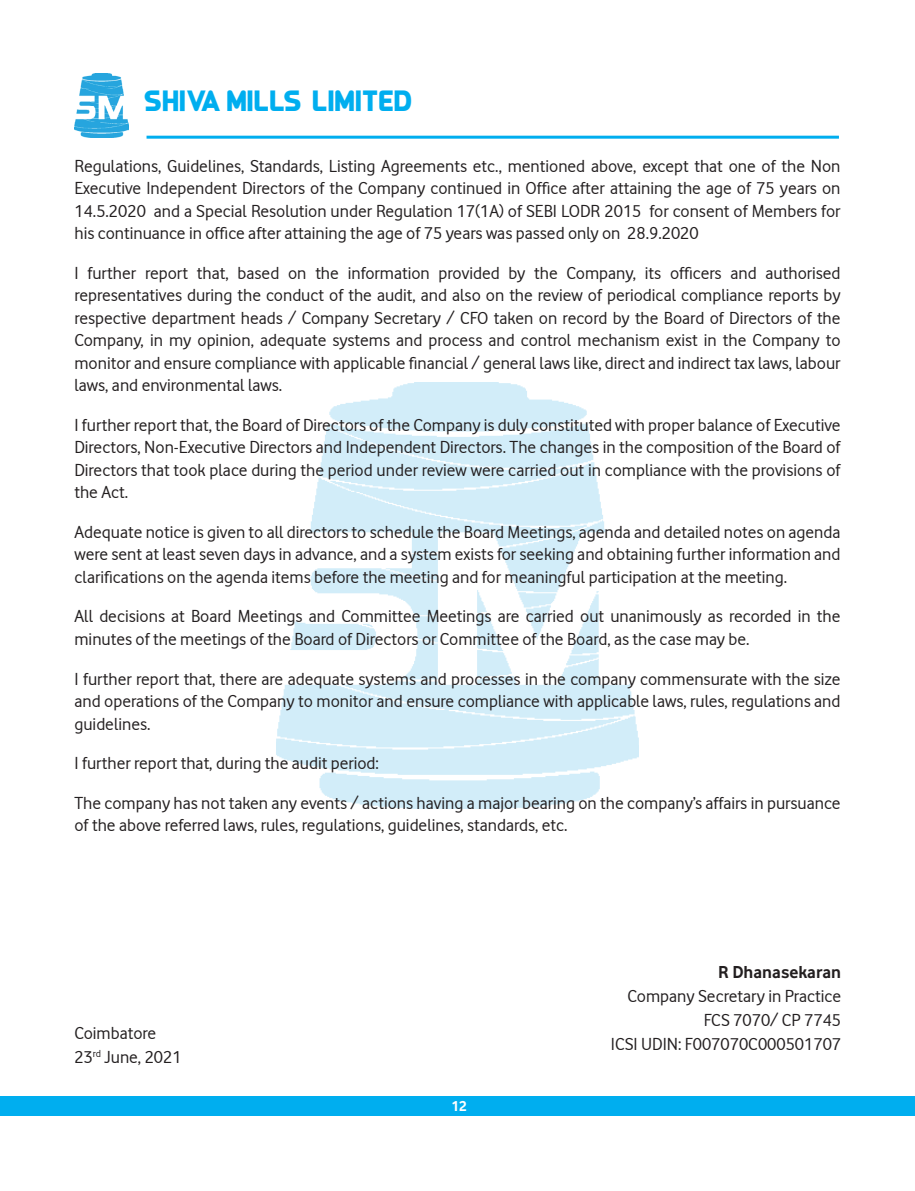
<style>
.page{position:relative;width:915px;height:1191px;background:#fff}
.page>*{position:absolute;margin:0;border:0;box-sizing:border-box;transform-origin:0 0}
.t1{font:30px "Queenof Camelot 2.0";color:#00aeef}
.t2{font:18px/22.5px "Vodafone Rg";color:#231f20;text-align:justify}
.t3{font:700 18px "Vodafone Rg";color:#231f20}
.t4{font:700 15px "Vodafone Rg";color:#fff}
</style>
<div class="page">
<hr style="left:146px;top:136px;width:692px;height:3px;background:#00aeef">
<div style="left:1px;top:1096px;width:913px;height:19px;background:#00aeef"></div>
<svg style="left:914px;top:1096px;width:1px;height:19px"></svg>
<img style="left:74px;top:73px;width:55px;height:64px">
<img style="left:276px;top:383px;width:362px;height:425px">
<h1 class="t1" style="left:145px;top:82px;width:270px">SHIVA MILLS LIMITED</h1>
<p class="t2" style="left:74px;top:154px;width:767px">Regulations, Guidelines, Standards, Listing Agreements etc., mentioned above, except that one of the Non Executive Independent Directors of the Company continued in Office after attaining the age of 75 years on 14.5.2020 and a Special Resolution under Regulation 17(1A) of SEBI LODR 2015 for consent of Members for his continuance in office after attaining the age of 75 years was passed only on 28.9.2020</p>
<p class="t2" style="left:74px;top:261px;width:767px">I further report that, based on the information provided by the Company, its officers and authorised representatives during the conduct of the audit, and also on the review of periodical compliance reports by respective department heads / Company Secretary / CFO taken on record by the Board of Directors of the Company, in my opinion, adequate systems and process and control mechanism exist in the Company to monitor and ensure compliance with applicable financial / general laws like, direct and indirect tax laws, labour laws, and environmental laws.</p>
<p class="t2" style="left:74px;top:413px;width:767px">I further report that, the Board of Directors of the Company is duly constituted with proper balance of Executive Directors, Non-Executive Directors and Independent Directors. The changes in the composition of the Board of Directors that took place during the period under review were carried out in compliance with the provisions of the Act.</p>
<p class="t2" style="left:74px;top:520px;width:767px">Adequate notice is given to all directors to schedule the Board Meetings, agenda and detailed notes on agenda were sent at least seven days in advance, and a system exists for seeking and obtaining further information and clarifications on the agenda items before the meeting and for meaningful participation at the meeting.</p>
<p class="t2" style="left:74px;top:605px;width:767px">All decisions at Board Meetings and Committee Meetings are carried out unanimously as recorded in the minutes of the meetings of the Board of Directors or Committee of the Board, as the case may be.</p>
<p class="t2" style="left:74px;top:667px;width:767px">I further report that, there are adequate systems and processes in the company commensurate with the size and operations of the Company to monitor and ensure compliance with applicable laws, rules, regulations and guidelines.</p>
<p class="t2" style="left:74px;top:743px;width:767px;line-height:39.5px">I further report that, during the audit period:<br>The company has not taken any events / actions having a major bearing on the company’s affairs in pursuance</p>
<p class="t2" style="left:74px;top:813px;width:494px">of the above referred laws, rules, regulations, guidelines, standards, etc.</p>
<p class="t2" style="left:74px;top:1021px;width:109px;line-height:24px">Coimbatore<br>23<sup>rd</sup> June, 2021</p>
<p class="t4" style="left:451px;top:1097px;width:17px">12</p>
<p class="t3" style="left:718px;top:962px;width:124px">R Dhanasekaran</p>
<p class="t2" style="left:610px;top:984px;width:232px;line-height:24px;text-align:right">Company Secretary in Practice<br>FCS 7070/ CP 7745<br>ICSI UDIN: F007070C000501707</p>
</div>
